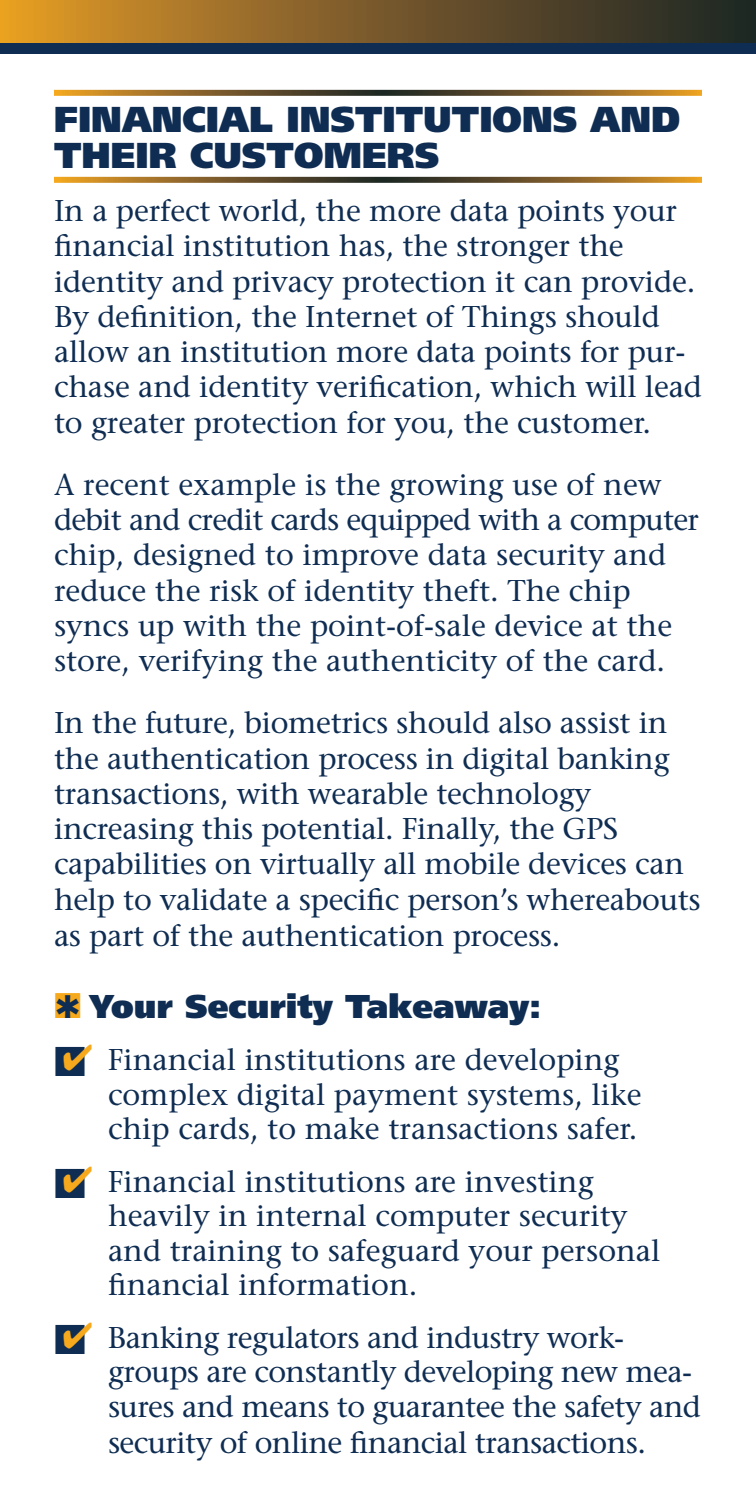
<style>
.page{position:relative;width:756px;height:1512px;background:#fff}
.page>*{position:absolute;margin:0;border:0;box-sizing:border-box;transform-origin:0 0}
._12_orange{font:900 36px/36px "Frutiger";color:#0f2d52}
._11__blue{font:900 33px "Frutiger";color:#0f2d52}
._10_body_blue{font:30px/35.4px "Stone Serif";letter-spacing:-.005em;color:#0f2d52}
.s1{color:#f6a91c}
</style>
<div class="page">
<svg style="left:54px;top:90px;width:648px;height:6px"></svg>
<svg style="left:54px;top:177px;width:648px;height:6px"></svg>
<div style="left:0;top:0;width:756px;height:54px;background:linear-gradient(to right,#e19829,#172128)"></div>
<div style="left:0;top:43px;width:756px;height:11px;background:#0f2d52"></div>
<p class="_12_orange" style="left:54px;top:101px;width:628px">FINANCIAL INSTITUTIONS AND<br>THEIR CUSTOMERS</p>
<p class="_10_body_blue" style="left:54px;top:193px;width:650px">In a perfect world, the more data points your financial institution has, the stronger the identity and privacy protection it can provide.<br>By definition, the Internet of Things should allow an institution more data points for pur&shy;chase and identity verification, which will lead to greater protection for you, the customer.</p>
<p class="_10_body_blue" style="left:54px;top:467px;width:647px">A recent example is the growing use of new debit and credit cards equipped with a computer chip, designed to improve data security and reduce the risk of identity theft. The chip syncs up with the point-of-sale device at the store, verifying the authenticity of the card.</p>
<p class="_10_body_blue" style="left:54px;top:705px;width:648px">In the future, biometrics should also assist in the authentication process in digital banking transactions, with wearable technology increasing this potential. Finally, the GPS capabilities on virtually all mobile devices can help to validate a specific person’s whereabouts as part of the authentication process.</p>
<p class="_11__blue" style="left:54px;top:986px;width:489px"><span class="s1">■</span>✱ Your Security Takeaway:</p>
<p class="_10_body_blue" style="left:108px;top:1042px;width:535px;line-height:34.5px;text-indent:-54px">■<span class="s1">✔</span> Financial institutions are developing complex digital payment systems, like chip cards, to make transactions safer.</p>
<p class="_10_body_blue" style="left:108px;top:1164px;width:554px;line-height:34.5px;text-indent:-54px">■<span class="s1">✔</span> Financial institutions are investing heavily in internal computer security and training to safeguard your personal financial information.</p>
<p class="_10_body_blue" style="left:108px;top:1320px;width:595px;text-indent:-54px">■<span class="s1">✔</span> Banking regulators and industry work&shy;groups are constantly developing new mea&shy;sures and means to guarantee the safety and security of online financial transactions.</p>
</div>
